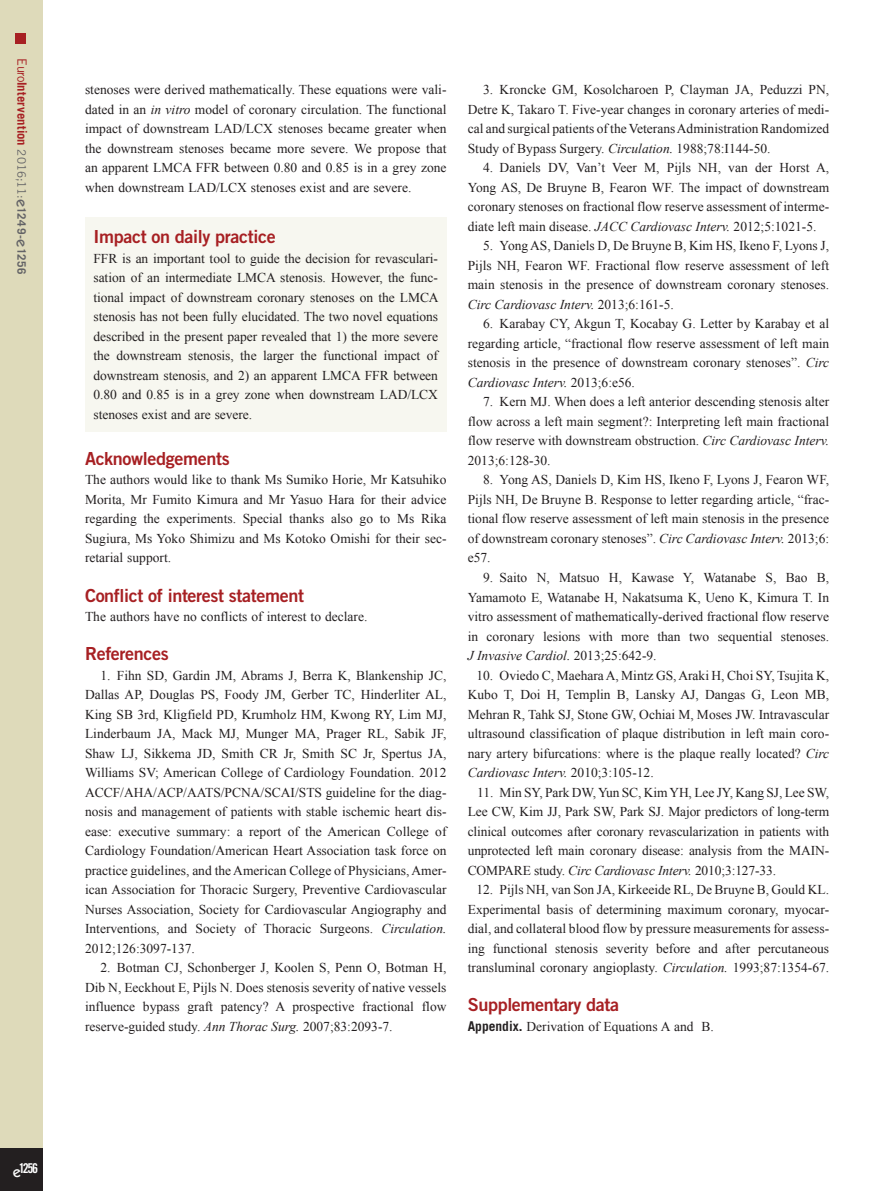
<style>
.page{position:relative;width:893px;height:1191px;background:#fff}
.page>*{position:absolute;margin:0;border:0;box-sizing:border-box;transform-origin:0 0}
.intertitre1{font:18px "Trade Gothic LT Std Bd 2";letter-spacing:-.02em;color:#a72023}
.references{font:13.5px/19.5px "Times New Roman";color:#231f20;text-align:justify}
.text_1er_paragraph{font:13.5px/19.5px "Times New Roman";color:#231f20;text-align:justify}
.t1{font:13.5px "Trade Gothic LT Std Bd Cn 20";color:#fff}
.t2{font:700 12.75px "Trade Gothic LT Std";letter-spacing:.005em;color:#a72023}
.s1{font-weight:400}
.s2{font-weight:400;font-size:11.7px;color:#636366}
.s3{font-family:"ITC Kabel Std";font-weight:500;font-size:15px;color:#636366}
.s4{font-size:11.7px;color:#636366}
.s5{font-style:italic}
.s6{font-family:"Trade Gothic LT Std";font-weight:700}
.s7{font-family:"ITC Kabel Std";font-weight:500;font-size:15px}
</style>
<div class="page">
<div style="left:0;top:0;width:43px;height:1191px;background:#dedaba"></div>
<div style="left:16px;top:34px;width:10px;height:10px;background:#a72023"></div>
<div style="left:0;top:1148px;width:43px;height:43px;background:#231f20"></div>
<div style="left:85px;top:217px;width:361px;height:214px;background:#f7f7f0"></div>
<p class="t2" style="left:30px;top:58px;width:218px;rotate:90deg"><span class="s1">Euro</span>Intervention <span class="s2">2016;11:</span><span class="s3">e</span><span class="s4">1249-</span><span class="s3">e</span><span class="s4">1256</span></p>
<p class="text_1er_paragraph" style="left:85px;top:80px;width:363px">stenoses were derived mathematically. These equations were vali&shy;dated in an <span class="s5">in vitro</span> model of coronary circulation. The functional impact of downstream LAD/LCX stenoses became greater when the downstream stenoses became more severe. We propose that an apparent LMCA FFR between 0.80 and 0.85 is in a grey zone when downstream LAD/LCX stenoses exist and are severe.</p>
<p class="intertitre1" style="left:94px;top:225px;width:184px">Impact on daily practice</p>
<p class="text_1er_paragraph" style="left:94px;top:248px;width:347px">FFR is an important tool to guide the decision for revasculari&shy;sation of an intermediate LMCA stenosis. However, the func&shy;tional impact of downstream coronary stenoses on the LMCA stenosis has not been fully elucidated. The two novel equations described in the present paper revealed that 1) the more severe the downstream stenosis, the larger the functional impact of downstream stenosis, and 2) an apparent LMCA FFR between 0.80 and 0.85 is in a grey zone when downstream LAD/LCX stenoses exist and are severe.</p>
<p class="intertitre1" style="left:85px;top:447px;width:146px">Acknowledgements</p>
<p class="text_1er_paragraph" style="left:85px;top:470px;width:363px">The authors would like to thank Ms Sumiko Horie, Mr Katsuhiko Morita, Mr Fumito Kimura and Mr Yasuo Hara for their advice regarding the experiments. Special thanks also go to Ms Rika Sugiura, Ms Yoko Shimizu and Ms Kotoko Omishi for their sec&shy;retarial support.</p>
<p class="intertitre1" style="left:85px;top:584px;width:220px">Conflict of interest statement</p>
<p class="text_1er_paragraph" style="left:85px;top:606px;width:284px">The authors have no conflicts of interest to declare.</p>
<p class="intertitre1" style="left:85px;top:642px;width:85px">References</p>
<p class="references" style="left:85px;top:665px;width:363px;text-indent:15px">1. Fihn SD, Gardin JM, Abrams J, Berra K, Blankenship JC, Dallas AP, Douglas PS, Foody JM, Gerber TC, Hinderliter AL, King SB 3rd, Kligfield PD, Krumholz HM, Kwong RY, Lim MJ, Linderbaum JA, Mack MJ, Munger MA, Prager RL, Sabik JF, Shaw LJ, Sikkema JD, Smith CR Jr, Smith SC Jr, Spertus JA, Williams SV; American College of Cardiology Foundation. 2012<br>ACCF/AHA/ACP/AATS/PCNA/SCAI/STS guideline for the diag&shy;nosis and management of patients with stable ischemic heart dis&shy;ease: executive summary: a report of the American College of Cardiology Foundation/American Heart Association task force on practice guidelines, and the American College of Physicians, Amer&shy;ican Association for Thoracic Surgery, Preventive Cardiovascular Nurses Association, Society for Cardiovascular Angiography and Interventions, and Society of Thoracic Surgeons. <span class="s5">Circulation.<br></span>2012;126:3097-137.</p>
<p class="references" style="left:85px;top:957px;width:363px;text-indent:15px">2. Botman CJ, Schonberger J, Koolen S, Penn O, Botman H, Dib N, Eeckhout E, Pijls N. Does stenosis severity of native vessels influence bypass graft patency? A prospective fractional flow reserve-guided study. <span class="s5">Ann Thorac Surg.</span> 2007;83:2093-7.</p>
<p class="references" style="left:468px;top:80px;width:363px;text-indent:15px">3. Kroncke GM, Kosolcharoen P, Clayman JA, Peduzzi PN, Detre K, Takaro T. Five-year changes in coronary arteries of medi&shy;cal and surgical patients of the Veterans Administration Randomized Study of Bypass Surgery. <span class="s5">Circulation.</span> 1988;78:I144-50.</p>
<p class="references" style="left:468px;top:158px;width:363px;text-indent:15px">4. Daniels DV, Van’t Veer M, Pijls NH, van der Horst A, Yong AS, De Bruyne B, Fearon WF. The impact of downstream coronary stenoses on fractional flow reserve assessment of interme&shy;diate left main disease. <span class="s5">JACC Cardiovasc Interv.</span> 2012;5:1021-5.</p>
<p class="references" style="left:468px;top:236px;width:363px;text-indent:15px">5. Yong AS, Daniels D, De Bruyne B, Kim HS, Ikeno F, Lyons J, Pijls NH, Fearon WF. Fractional flow reserve assessment of left main stenosis in the presence of downstream coronary stenoses.<br><span class="s5">Circ Cardiovasc Interv.</span> 2013;6:161-5.</p>
<p class="references" style="left:468px;top:314px;width:363px;text-indent:15px">6. Karabay CY, Akgun T, Kocabay G. Letter by Karabay et al regarding article, “fractional flow reserve assessment of left main stenosis in the presence of downstream coronary stenoses”. <span class="s5">Circ Cardiovasc Interv.</span> 2013;6:e56.</p>
<p class="references" style="left:468px;top:392px;width:363px;text-indent:15px">7. Kern MJ. When does a left anterior descending stenosis alter flow across a left main segment?: Interpreting left main fractional flow reserve with downstream obstruction. <span class="s5">Circ Cardiovasc Interv.<br></span>2013;6:128-30.</p>
<p class="references" style="left:468px;top:470px;width:363px;text-indent:15px">8. Yong AS, Daniels D, Kim HS, Ikeno F, Lyons J, Fearon WF, Pijls NH, De Bruyne B. Response to letter regarding article, “frac&shy;tional flow reserve assessment of left main stenosis in the presence of downstream coronary stenoses”. <span class="s5">Circ Cardiovasc Interv.</span> 2013;6: e57.</p>
<p class="references" style="left:468px;top:567px;width:363px;text-indent:15px">9. Saito N, Matsuo H, Kawase Y, Watanabe S, Bao B, Yamamoto E, Watanabe H, Nakatsuma K, Ueno K, Kimura T. In vitro assessment of mathematically-derived fractional flow reserve in coronary lesions with more than two sequential stenoses.<br><span class="s5">J Invasive Cardiol.</span> 2013;25:642-9.</p>
<p class="references" style="left:468px;top:665px;width:363px;text-indent:9px">10. Oviedo C, Maehara A, Mintz GS, Araki H, Choi SY, Tsujita K, Kubo T, Doi H, Templin B, Lansky AJ, Dangas G, Leon MB, Mehran R, Tahk SJ, Stone GW, Ochiai M, Moses JW. Intravascular ultrasound classification of plaque distribution in left main coro&shy;nary artery bifurcations: where is the plaque really located? <span class="s5">Circ Cardiovasc Interv.</span> 2010;3:105-12.</p>
<p class="references" style="left:468px;top:782px;width:363px;text-indent:10px">11. Min SY, Park DW, Yun SC, Kim YH, Lee JY, Kang SJ, Lee SW, Lee CW, Kim JJ, Park SW, Park SJ. Major predictors of long-term clinical outcomes after coronary revascularization in patients with unprotected left main coronary disease: analysis from the MAIN-COMPARE study. <span class="s5">Circ Cardiovasc Interv.</span> 2010;3:127-33.</p>
<p class="references" style="left:468px;top:879px;width:363px;text-indent:9px">12. Pijls NH, van Son JA, Kirkeeide RL, De Bruyne B, Gould KL.<br>Experimental basis of determining maximum coronary, myocar&shy;dial, and collateral blood flow by pressure measurements for assess&shy;ing functional stenosis severity before and after percutaneous transluminal coronary angioplasty. <span class="s5">Circulation.</span> 1993;87:1354-67.</p>
<p class="intertitre1" style="left:468px;top:993px;width:153px">Supplementary data</p>
<p class="text_1er_paragraph" style="left:468px;top:1016px;width:248px"><span class="s6">Appendix.</span> Derivation of Equations A and B.</p>
<p class="t1" style="left:13px;top:1160px;width:27px"><span class="s7">e</span>1256</p>
</div>
